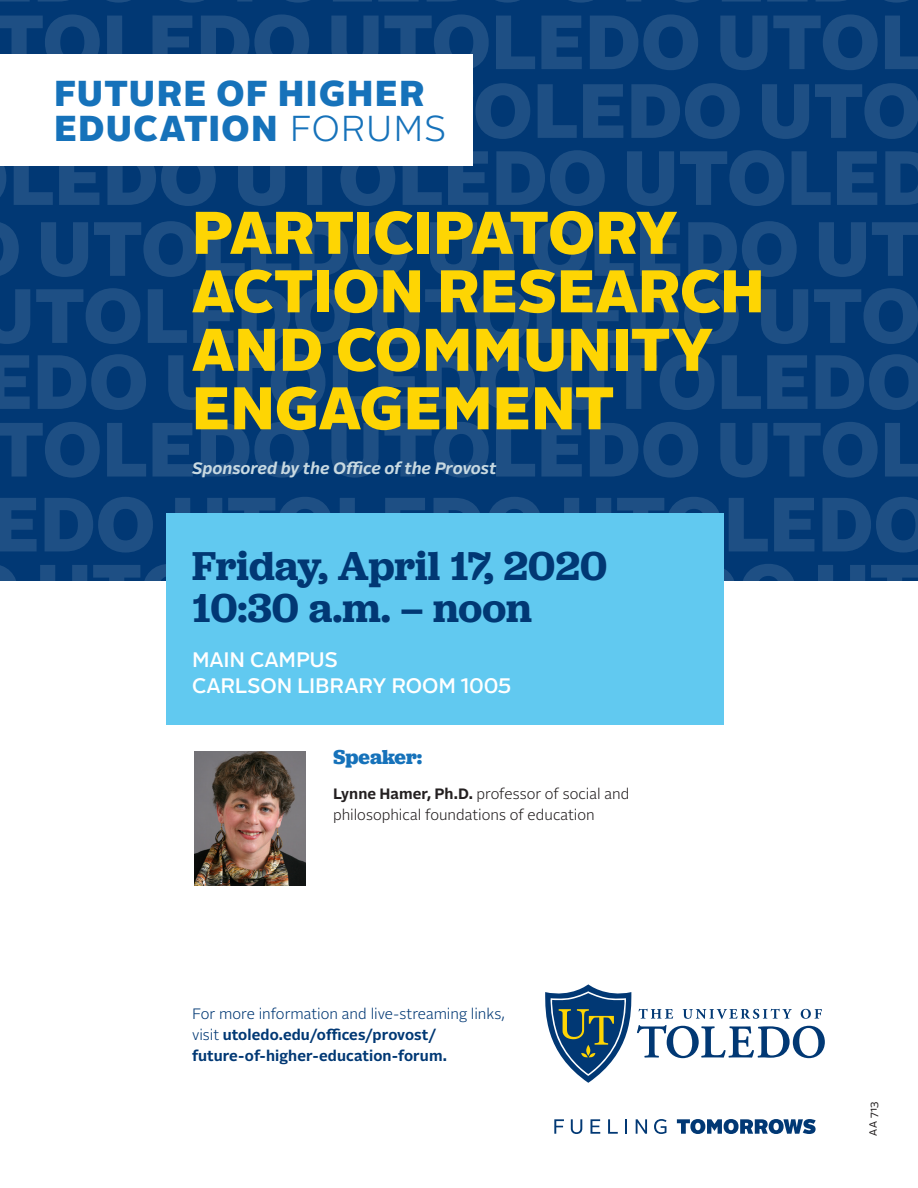
<style>
.page{position:relative;width:918px;height:1188px;background:#fff}
.page>*{position:absolute;margin:0;border:0;box-sizing:border-box;transform-origin:0 0}
.headline{font:900 60px/58.5px "Alrightv 2 Normal LP";letter-spacing:.005em;color:#fed503}
.Date_and_time{font:600 42px/42px "Jubilat";color:#013874}
.t1{font:900 36px/34.5px "Alrightv 2 Normal LP";letter-spacing:.04em;color:#1672ba}
.Location{font:500 21px/25.5px "Alrightv 2 Normal";letter-spacing:-.01em;color:#fff}
.t2{font:700 21px "Jubilat";color:#1672ba}
.Body{font:italic 700 16.5px "Alrightv 2 Normal LP";color:#c8d9e1}
.Body-2{font:700 15px/21px "Alrightv 2 Normal LP";letter-spacing:.005em;color:#013874}
.body_copy{font:300 15px/21px "Alrightv 2 Normal LP";color:#231f20}
.body_copy-2{font:10.5px "Alrightv 2 Normal";color:#231f20}
.s1{font-weight:300}
.s2{font-family:"Alrightv 2 Normal";font-weight:700}
</style>
<div class="page">
<div style="left:0;top:0;width:918px;height:580px;background:#013874"></div>
<svg style="left:0;top:0;width:908px;height:3px"></svg>
<svg style="left:0;top:14px;width:918px;height:56px"></svg>
<svg style="left:472px;top:83px;width:446px;height:56px;fill:#1a4c82"></svg>
<svg style="left:0;top:150px;width:918px;height:56px"></svg>
<svg style="left:0;top:221px;width:918px;height:56px;fill:#174980"></svg>
<svg style="left:0;top:288px;width:918px;height:56px"></svg>
<svg style="left:0;top:354px;width:918px;height:56px;fill:#16497f"></svg>
<svg style="left:0;top:422px;width:918px;height:56px"></svg>
<svg style="left:0;top:497px;width:918px;height:56px;fill:#1e4f84"></svg>
<svg style="left:0;top:564px;width:918px;height:16px"></svg>
<div style="left:0;top:54px;width:472px;height:112px;background:#fff"></div>
<div style="left:166px;top:513px;width:558px;height:211px;background:#61c9f0"></div>
<svg style="left:554px;top:1119px;width:10px;height:15px"></svg>
<svg style="left:571px;top:1119px;width:11px;height:15px"></svg>
<svg style="left:590px;top:1119px;width:10px;height:15px"></svg>
<svg style="left:608px;top:1119px;width:10px;height:15px"></svg>
<svg style="left:625px;top:1119px;width:2px;height:15px"></svg>
<svg style="left:636px;top:1119px;width:11px;height:15px"></svg>
<svg style="left:654px;top:1119px;width:13px;height:15px"></svg>
<svg style="left:677px;top:1119px;width:139px;height:15px"></svg>
<img style="left:194px;top:752px;width:111px;height:133px">
<svg style="left:545px;top:984px;width:280px;height:99px"></svg>
<svg style="left:586px;top:1045px;width:4px;height:11px"></svg>
<p class="t1" style="left:54px;top:74px;width:393px">FUTURE OF HIGHER<br>EDUCATION <span class="s1">FORUMS</span></p>
<p class="headline" style="left:192px;top:200px;width:574px">PARTICIPATORY<br>ACTION RESEARCH<br>AND COMMUNITY<br>ENGAGEMENT</p>
<p class="Body" style="left:192px;top:456px;width:306px">Sponsored by the Office of the Provost</p>
<p class="Date_and_time" style="left:192px;top:544px;width:417px">Friday, April 17, 2020<br>10:30 a.m. – noon</p>
<p class="Location" style="left:192px;top:646px;width:321px">MAIN CAMPUS<br>CARLSON LIBRARY ROOM 1005</p>
<p class="t2" style="left:333px;top:743px;width:91px">Speaker:</p>
<p class="body_copy" style="left:333px;top:782px;width:298px"><span class="s2">Lynne Hamer, Ph.D.</span> professor of social and philosophical foundations of education</p>
<p class="Body-2" style="left:192px;top:1002px;width:315px"><span class="s1">For more information and live-streaming links, visit</span> utoledo.edu/offices/provost/ future-of-higher-education-forum.</p>
<p class="body_copy-2" style="left:866px;top:1136px;width:35px;rotate:-90deg">AA 713</p>
</div>
